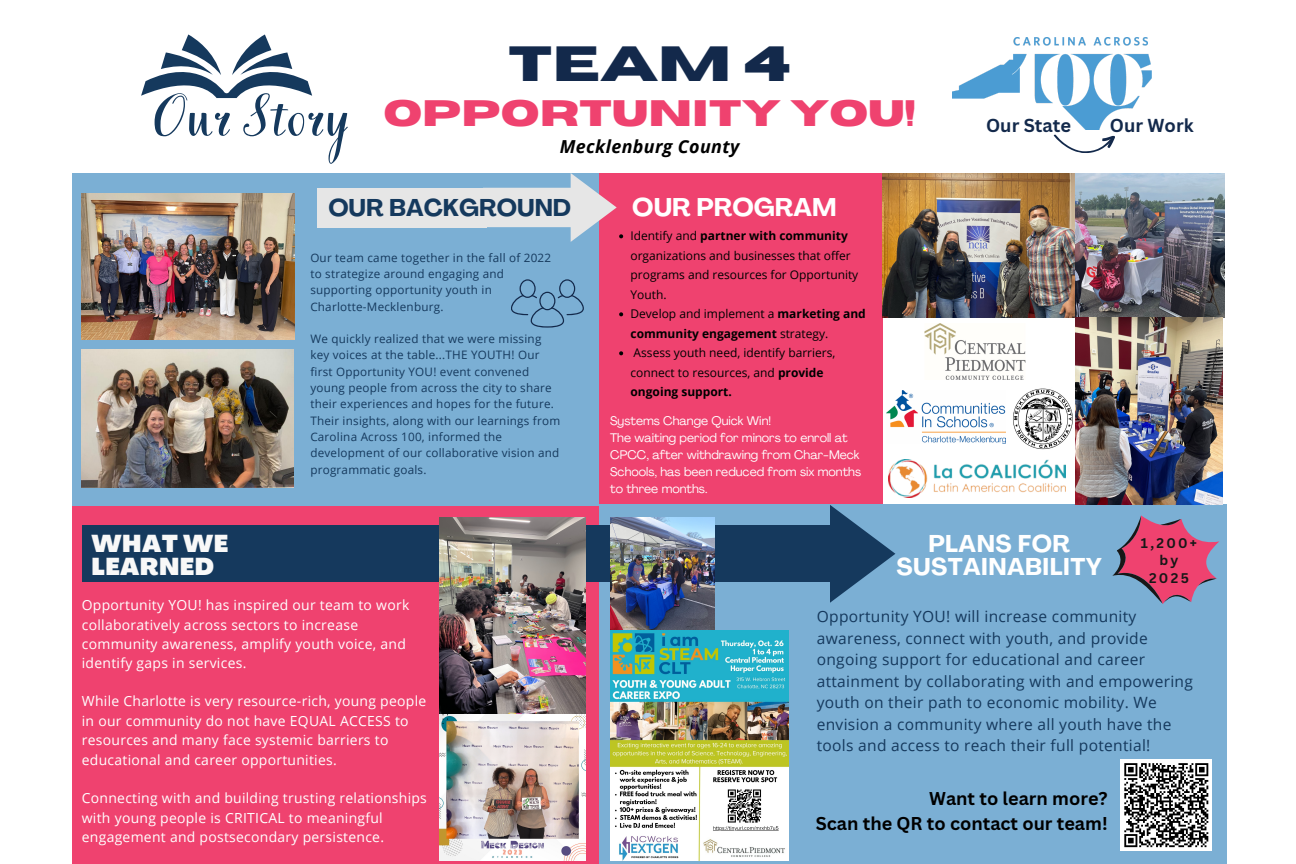
<style>
.page{position:relative;width:1296px;height:864px;background:#fff}
.page>*{position:absolute;margin:0;border:0;box-sizing:border-box;transform-origin:0 0}
.t1{font:61.15px "Books Script";letter-spacing:.02em;color:#15395d}
.t2{font:700 49.25px "Horizon";color:#13294b}
.t3{font:700 36.65px "Horizon";color:#ef426f}
.t4{font:700 25.25px "Agrandir";color:#fff}
.t5{font:700 23.95px "Agrandir";letter-spacing:.02em;color:#fff}
.t6{font:700 23.95px "Agrandir";color:#15395d}
.t7{font:900 23.95px "Agrandir";letter-spacing:.02em;color:#f8f8f8}
.t8{font:700 18.25px "Canva Sans";color:#13294b}
.t9{font:700 18.05px "Canva Sans";color:#000}
.t10{font:italic 700 17.9px "Open Sans";letter-spacing:.02em;color:#000}
.t11{font:15.55px/21.5px "Open Sans";letter-spacing:.02em;color:#15395d}
.t12{font:13.95px/19.4px "Open Sans";letter-spacing:.02em;color:#fff}
.t13{font:700 13.65px "Canva Sans";letter-spacing:.17em;color:#171717}
.t14{font:12.3px/17px "Agrandir";color:#fff}
.t15{font:12px/19.5px "Open Sans";color:#000}
.t16{font:700 12px/19.5px "Open Sans";color:#000}
.t17{font:11.65px/16.3px "Open Sans";letter-spacing:.02em;color:#15395d}
.s1{font-weight:700}
.s2{font-weight:400}
</style>
<div class="page">
<div style="left:598px;top:173px;width:284px;height:332px;background:#ef426f"></div>
<div style="left:598px;top:505px;width:629px;height:359px;background:#7bafd4"></div>
<div style="left:72px;top:505px;width:526px;height:359px;background:#ef426f"></div>
<div style="left:72px;top:173px;width:526px;height:333px;background:#7bafd4"></div>
<div style="left:82px;top:526px;width:762px;height:56px;background:#15395d"></div>
<svg style="left:714px;top:505px;width:181px;height:98px"></svg>
<img style="left:952px;top:37px;width:200px;height:92px">
<svg style="left:141px;top:34px;width:171px;height:64px"></svg>
<svg style="left:1053px;top:129px;width:62px;height:24px"></svg>
<div style="left:318px;top:188px;width:169px;height:39px;background:#e6e6e6"></div>
<img style="left:82px;top:193px;width:212px;height:146px">
<svg style="left:511px;top:279px;width:73px;height:49px"></svg>
<img style="left:1075px;top:173px;width:149px;height:144px">
<img style="left:882px;top:173px;width:193px;height:144px">
<img style="left:1076px;top:317px;width:147px;height:188px">
<img style="left:439px;top:517px;width:147px;height:344px">
<img style="left:610px;top:517px;width:104px;height:113px">
<img style="left:610px;top:630px;width:178px;height:230px">
<img style="left:889px;top:460px;width:176px;height:38px">
<img style="left:924px;top:323px;width:102px;height:56px">
<img style="left:886px;top:390px;width:120px;height:54px">
<div style="left:1121px;top:759px;width:91px;height:92px;background:#fff"></div>
<svg style="left:1124px;top:763px;width:85px;height:85px"></svg>
<svg style="left:1104px;top:501px;width:123px;height:103px"></svg>
<img style="left:82px;top:350px;width:212px;height:138px">
<img style="left:1013px;top:388px;width:60px;height:62px">
<svg style="left:483px;top:173px;width:140px;height:69px"></svg>
<svg style="left:619px;top:312px;width:4px;height:4px"></svg>
<svg style="left:619px;top:351px;width:4px;height:4px"></svg>
<p class="t1" style="left:154px;top:79px;width:197px">Our Story</p>
<p class="t2" style="left:508px;top:40px;width:284px">TEAM 4</p>
<p class="t3" style="left:383px;top:95px;width:534px">OPPORTUNITY YOU!</p>
<p class="t10" style="left:560px;top:134px;width:181px">Mecklenburg County</p>
<p class="t6" style="left:328px;top:199px;width:244px">OUR BACKGROUND</p>
<p class="t4" style="left:632px;top:197px;width:206px">OUR PROGRAM</p>
<p class="t17" style="left:310px;top:249px;width:242px">Our team came together in the fall of 2022 to strategize around engaging and supporting opportunity youth in</p>
<p class="t17" style="left:310px;top:298px;width:135px">Charlotte-Mecklenburg.</p>
<p class="t17" style="left:310px;top:330px;width:251px">We quickly realized that we were missing key voices at the table...THE YOUTH! Our first Opportunity YOU! event convened young people from across the city to share their experiences and hopes for the future.<br>Their insights, along with our learnings from Carolina Across 100, informed the development of our collaborative vision and programmatic goals.</p>
<p class="t15" style="left:631px;top:226px;width:229px">Identify and <span class="s1">partner with community </span>organizations and businesses that offer programs and resources for Opportunity<br>Youth.</p>
<p class="t16" style="left:631px;top:304px;width:237px"><span class="s2">Develop and implement a</span> marketing and community engagement <span class="s2">strategy.</span></p>
<p class="t15" style="left:631px;top:343px;width:206px">Assess youth need, identify barriers, connect to resources, and <span class="s1">provide ongoing support.</span></p>
<p class="t14" style="left:610px;top:413px;width:162px">Systems Change Quick Win!</p>
<p class="t14" style="left:610px;top:430px;width:253px">The waiting period for minors to enroll at CPCC, after withdrawing from Char-Meck Schools, has been reduced from six months to three months.</p>
<p class="t8" style="left:986px;top:113px;width:87px">Our State</p>
<p class="t8" style="left:1110px;top:113px;width:85px">Our Work</p>
<p class="t7" style="left:91px;top:534px;width:138px">WHAT WE</p>
<p class="t7" style="left:91px;top:558px;width:124px">LEARNED</p>
<p class="t12" style="left:82px;top:595px;width:329px">Opportunity YOU! has inspired our team to work collaboratively across sectors to increase community awareness, amplify youth voice, and identify gaps in services.</p>
<p class="t12" style="left:82px;top:691px;width:346px">While Charlotte is very resource-rich, young people in our community do not have EQUAL ACCESS to resources and many face systemic barriers to educational and career opportunities.</p>
<p class="t12" style="left:82px;top:788px;width:347px">Connecting with and building trusting relationships with young people is CRITICAL to meaningful engagement and postsecondary persistence.</p>
<p class="t5" style="left:928px;top:534px;width:143px">PLANS FOR</p>
<p class="t5" style="left:896px;top:557px;width:207px">SUSTAINABILITY</p>
<p class="t13" style="left:1141px;top:533px;width:58px">1,200+</p>
<p class="t13" style="left:1160px;top:551px;width:20px">by</p>
<p class="t13" style="left:1149px;top:568px;width:41px">2025</p>
<p class="t11" style="left:817px;top:605px;width:378px">Opportunity YOU! will increase community awareness, connect with youth, and provide ongoing support for educational and career attainment by collaborating with and empowering youth on their path to economic mobility. We envision a community where all youth have the tools and access to reach their full potential!</p>
<p class="t9" style="left:929px;top:785px;width:180px">Want to learn more?</p>
<p class="t9" style="left:816px;top:810px;width:293px">Scan the QR to contact our team!</p>
</div>
